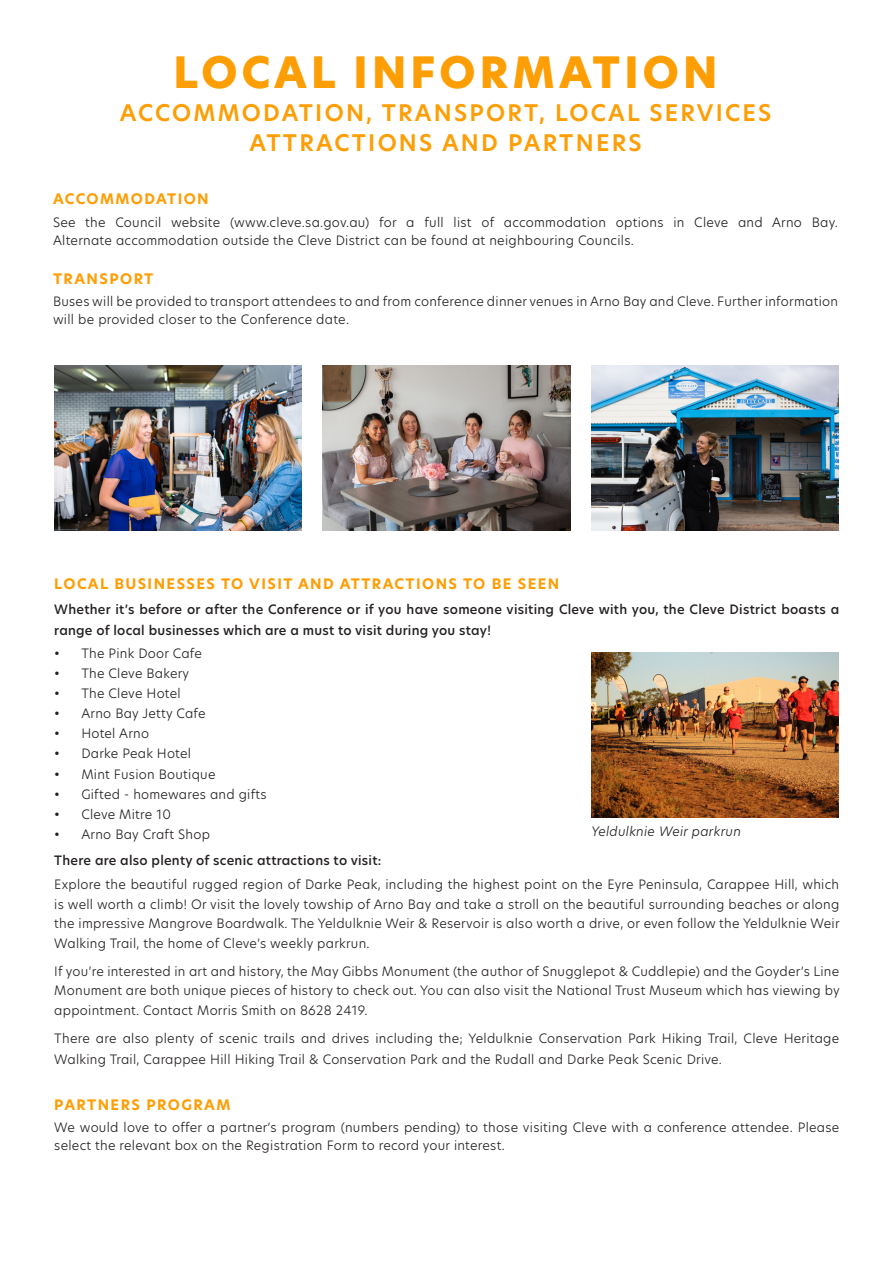
<style>
.page{position:relative;width:893px;height:1263px;background:#fff}
.page>*{position:absolute;margin:0;border:0;box-sizing:border-box;transform-origin:0 0}
.t1{font:800 42.45px "Hero New";letter-spacing:.1em;color:#fd9e05}
.t2{font:600 22.5px/30px "Hero New";letter-spacing:.1em;color:#fd9e05;text-align:center}
.t3{font:700 14.25px "Hero New";letter-spacing:.1em;color:#fd9e05}
.t4{font:300 12.75px/19.5px "Hero New";letter-spacing:.02em;color:#231f20}
.t5{font:500 12.75px/21px "Hero New";letter-spacing:.02em;color:#231f20}
.t6{font:italic 300 12.75px "Hero New";letter-spacing:.02em;color:#231f20}
</style>
<div class="page">
<img style="left:591px;top:366px;width:248px;height:165px">
<img style="left:54px;top:366px;width:248px;height:165px">
<img style="left:323px;top:366px;width:247px;height:165px">
<img style="left:591px;top:653px;width:248px;height:165px">
<p class="t1" style="left:174px;top:43px;width:545px">LOCAL INFORMATION</p>
<p class="t2" style="left:120px;top:98px;width:653px">ACCOMMODATION, TRANSPORT, LOCAL SERVICES<br>ATTRACTIONS AND PARTNERS</p>
<p class="t3" style="left:53px;top:189px;width:157px">ACCOMMODATION</p>
<p class="t4" style="left:53px;top:213px;width:786px;line-height:18px">See the Council website (www.cleve.sa.gov.au) for a full list of accommodation options in Cleve and Arno Bay.<br>Alternate accommodation outside the Cleve District can be found at neighbouring Councils.</p>
<p class="t3" style="left:53px;top:269px;width:102px">TRANSPORT</p>
<p class="t4" style="left:53px;top:292px;width:786px;line-height:18px">Buses will be provided to transport attendees to and from conference dinner venues in Arno Bay and Cleve. Further information will be provided closer to the Conference date.</p>
<p class="t3" style="left:54px;top:574px;width:506px">LOCAL BUSINESSES TO VISIT AND ATTRACTIONS TO BE SEEN</p>
<p class="t5" style="left:54px;top:599px;width:786px">Whether it’s before or after the Conference or if you have someone visiting Cleve with you, the Cleve District boasts a range of local businesses which are a must to visit during you stay!</p>
<p class="t4" style="left:54px;top:643px;width:149px">• The Pink Door Cafe</p>
<p class="t4" style="left:54px;top:663px;width:136px">• The Cleve Bakery</p>
<p class="t4" style="left:54px;top:683px;width:128px">• The Cleve Hotel</p>
<p class="t4" style="left:54px;top:703px;width:153px">• Arno Bay Jetty Cafe</p>
<p class="t4" style="left:54px;top:723px;width:96px">• Hotel Arno</p>
<p class="t4" style="left:54px;top:744px;width:138px">• Darke Peak Hotel</p>
<p class="t4" style="left:54px;top:764px;width:163px">• Mint Fusion Boutique</p>
<p class="t4" style="left:54px;top:784px;width:214px">• Gifted - homewares and gifts</p>
<p class="t4" style="left:54px;top:804px;width:118px">• Cleve Mitre 10</p>
<p class="t4" style="left:54px;top:824px;width:157px">• Arno Bay Craft Shop</p>
<p class="t5" style="left:54px;top:850px;width:329px">There are also plenty of scenic attractions to visit:</p>
<p class="t4" style="left:54px;top:874px;width:787px;text-align:justify">Explore the beautiful rugged region of Darke Peak, including the highest point on the Eyre Peninsula, Carappee Hill, which is well worth a climb! Or visit the lovely towship of Arno Bay and take a stroll on the beautiful surrounding beaches or along the impressive Mangrove Boardwalk. The Yeldulknie Weir &amp; Reservoir is also worth a drive, or even follow the Yeldulknie Weir Walking Trail, the home of Cleve’s weekly parkrun.</p>
<p class="t4" style="left:54px;top:961px;width:787px;text-align:justify">If you’re interested in art and history, the May Gibbs Monument (the author of Snugglepot &amp; Cuddlepie) and the Goyder’s Line Monument are both unique pieces of history to check out. You can also visit the National Trust Museum which has viewing by appointment. Contact Morris Smith on 8628 2419.</p>
<p class="t4" style="left:54px;top:1027px;width:786px;line-height:21px">There are also plenty of scenic trails and drives including the; Yeldulknie Conservation Park Hiking Trail, Cleve Heritage<br>Walking Trail, Carappee Hill Hiking Trail &amp; Conservation Park and the Rudall and Darke Peak Scenic Drive.</p>
<p class="t3" style="left:54px;top:1095px;width:178px">PARTNERS PROGRAM</p>
<p class="t4" style="left:54px;top:1118px;width:786px;line-height:18px">We would love to offer a partner’s program (numbers pending) to those visiting Cleve with a conference attendee. Please select the relevant box on the Registration Form to record your interest.</p>
<p class="t6" style="left:591px;top:822px;width:151px">Yeldulknie Weir parkrun</p>
</div>
